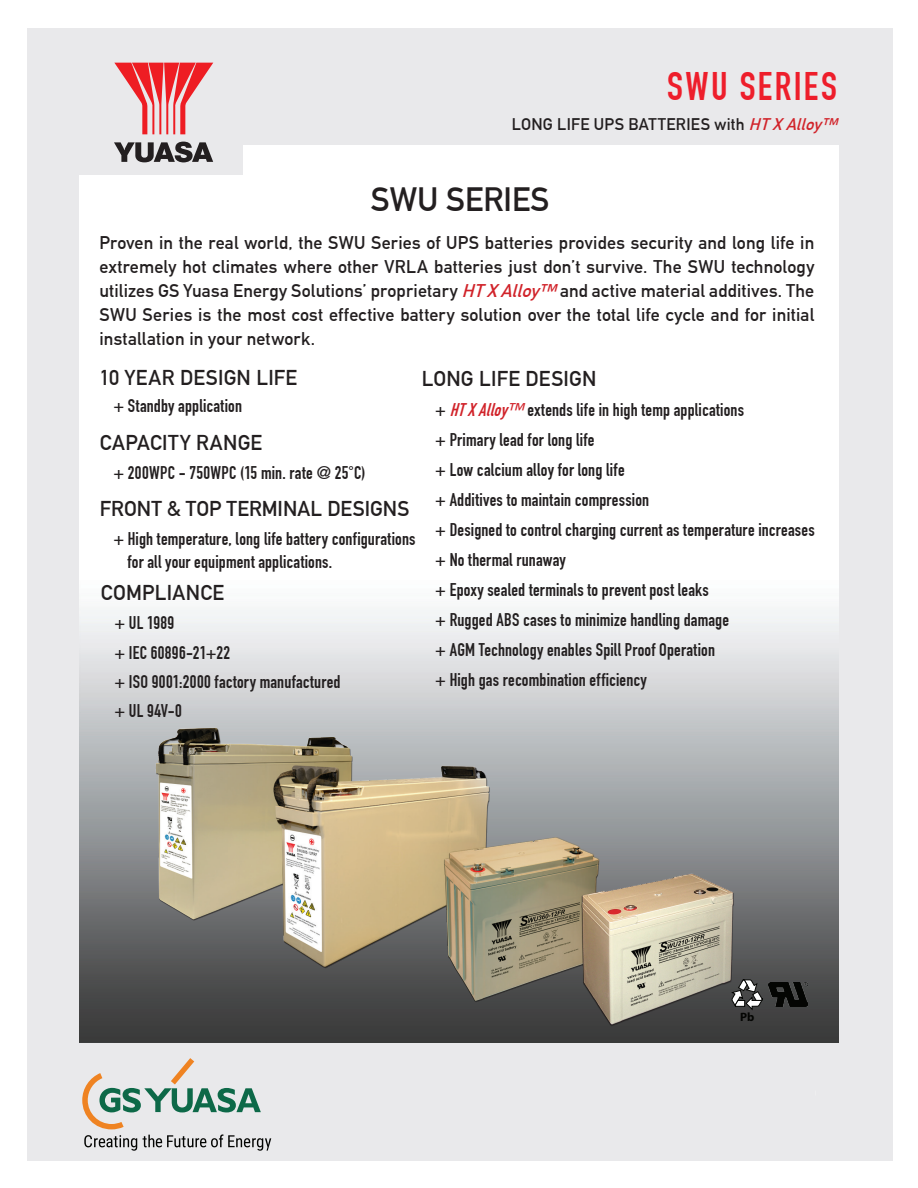
<style>
.page{position:relative;width:918px;height:1188px;background:#fff}
.page>*{position:absolute;margin:0;border:0;box-sizing:border-box;transform-origin:0 0}
.t1{font:39px "DIN Engschrift LT Alternate";letter-spacing:.065em;color:#ee1e2b}
.t2{font:33px "DIN Mittelschrift LT";color:#231f20}
.t3{font:21px "DIN Mittelschrift LT";letter-spacing:.01em;color:#231f20}
.t4{font:18px/30px "DIN Engschrift LT Alternate";letter-spacing:.01em;color:#231f20}
.t5{font:18px/24px "DIN Mittelschrift LT";letter-spacing:.01em;color:#231f20;text-align:justify}
.t6{font:16.5px "DIN Mittelschrift LT";letter-spacing:.015em;color:#231f20}
.t7{font:700 12.15px "Myriad Pro";color:#040503}
.s1{font-style:italic;color:#d1232a}
</style>
<div class="page">
<div style="left:27px;top:28px;width:865px;height:1133px;background:#e9e9eb"></div>
<img style="left:80px;top:146px;width:758px;height:896px">
<div style="left:38px;top:126px;width:205px;height:49px;background:#e9e9eb"></div>
<img style="left:769px;top:983px;width:38px;height:23px">
<svg style="left:758px;top:980px;width:5px;height:38px"></svg>
<svg style="left:82px;top:1058px;width:189px;height:93px"></svg>
<img style="left:127px;top:713px;width:631px;height:323px">
<svg style="left:114px;top:63px;width:99px;height:71px"></svg>
<svg style="left:114px;top:142px;width:99px;height:20px"></svg>
<h1 class="t1" style="left:667px;top:64px;width:171px">SWU SERIES</h1>
<p class="t6" style="left:512px;top:115px;width:332px">LONG LIFE UPS BATTERIES with <span class="s1">HTXAlloy™</span></p>
<h2 class="t2" style="left:371px;top:180px;width:180px">SWU SERIES</h2>
<p class="t5" style="left:99px;top:231px;width:717px">Proven in the real world, the SWU Series of UPS batteries provides security and long life in extremely hot climates where other VRLA batteries just don’t survive. The SWU technology utilizes GS Yuasa Energy Solutions’ proprietary <span class="s1">HTXAlloy™</span>and active material additives. The SWU Series is the most cost effective battery solution over the total life cycle and for initial installation in your network.</p>
<p class="t3" style="left:100px;top:366px;width:199px">10 YEAR DESIGN LIFE</p>
<p class="t4" style="left:113px;top:391px;width:130px">+ Standby application</p>
<p class="t3" style="left:100px;top:430px;width:164px">CAPACITY RANGE</p>
<p class="t4" style="left:113px;top:458px;width:254px">+ 200WPC - 750WPC (15 min. rate @ 25°C)</p>
<p class="t3" style="left:100px;top:496px;width:311px">FRONT &amp; TOP TERMINAL DESIGNS</p>
<p class="t4" style="left:127px;top:528px;width:290px;line-height:22.5px;text-indent:-14px">+ High temperature, long life battery configurations for all your equipment applications.</p>
<p class="t3" style="left:101px;top:580px;width:125px">COMPLIANCE</p>
<p class="t4" style="left:114px;top:609px;width:228px;line-height:29.2px">+ UL 1989<br>+ IEC 60896-21+22<br>+ ISO 9001:2000 factory manufactured + UL 94V-0</p>
<p class="t3" style="left:422px;top:366px;width:176px">LONG LIFE DESIGN</p>
<p class="t4" style="left:435px;top:395px;width:381px">+ <span class="s1">HTXAlloy™</span>extends life in high temp applications<br>+ Primary lead for long life<br>+ Low calcium alloy for long life<br>+ Additives to maintain compression<br>+ Designed to control charging current as temperature increases + No thermal runaway<br>+ Epoxy sealed terminals to prevent post leaks<br>+ Rugged ABS cases to minimize handling damage<br>+ AGM Technology enables Spill Proof Operation<br>+ High gas recombination efficiency</p>
<p class="t7" style="left:740px;top:1009px;width:16px">Pb</p>
</div>
